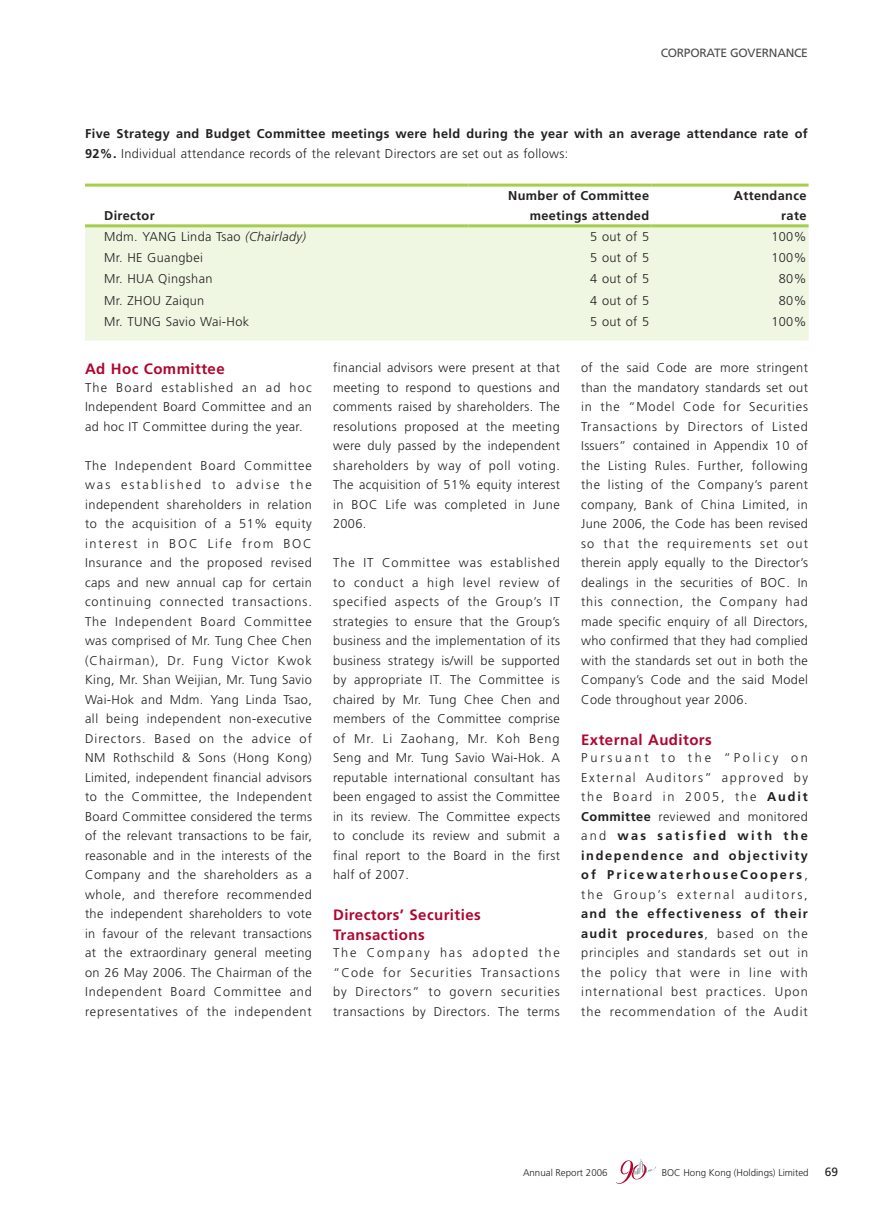
<style>
.page{position:relative;width:893px;height:1212px;background:#fff}
.page>*{position:absolute;margin:0;border:0;box-sizing:border-box;transform-origin:0 0}
._01_Heading{font:700 15px/19.5px "Frutiger";letter-spacing:.03em;color:#b00630}
._05_Bodytext{font:300 12.75px/19.5px "Frutiger";letter-spacing:.03em;color:#231f20;text-align:justify}
._05_Bodytext-2{font:700 12.75px/19.5px "Frutiger";letter-spacing:.03em;color:#231f20}
.t1{font:12px "Frutiger";letter-spacing:-.02em;color:#4b4c4d}
.t2{font:12px "Frutiger";color:#231f20}
.t3{font:300 9.75px "Frutiger";color:#231f20}
.s1{font-weight:300}
.s2{font-style:italic}
.s3{font-weight:700}
</style>
<div class="page">
<svg style="left:616px;top:1158px;width:40px;height:26px"></svg>
<div style="left:85px;top:227px;width:724px;height:114px;background:#eff6e2"></div>
<hr style="left:85px;top:184px;width:383px;height:3px;background:#a4ce4c">
<hr style="left:468px;top:184px;width:183px;height:3px;background:#a4ce4c">
<hr style="left:651px;top:184px;width:158px;height:3px;background:#a4ce4c">
<hr style="left:85px;top:224px;width:383px;height:3px;background:#a4ce4c">
<hr style="left:468px;top:224px;width:183px;height:3px;background:#a4ce4c">
<hr style="left:651px;top:224px;width:158px;height:3px;background:#a4ce4c">
<p class="t1" style="left:661px;top:46px;width:149px">CORPORATE G OVERNANCE</p>
<p class="_05_Bodytext-2" style="left:85px;top:124px;width:724px">Five Strategy and Budget Committee meetings were held during the year with an average attendance rate of<br>92%. <span class="s1">Individual attendance records of the relevant Directors are set out as follows:</span></p>
<p class="_05_Bodytext-2" style="left:104px;top:205px;width:52px">Director</p>
<p class="_05_Bodytext-2" style="left:508px;top:186px;width:143px;text-align:right">Number of Committee meetings attended</p>
<p class="_05_Bodytext-2" style="left:734px;top:186px;width:74px">Attendance</p>
<p class="_05_Bodytext-2" style="left:781px;top:205px;width:27px">rate</p>
<p class="_05_Bodytext" style="left:104px;top:227px;width:203px">Mdm. YANG Linda Tsao <span class="s2">(Chairlady)</span></p>
<p class="_05_Bodytext" style="left:590px;top:227px;width:60px">5 out of 5</p>
<p class="_05_Bodytext" style="left:771px;top:227px;width:37px">100%</p>
<p class="_05_Bodytext" style="left:104px;top:248px;width:100px">Mr. HE Guangbei</p>
<p class="_05_Bodytext" style="left:590px;top:248px;width:60px">5 out of 5</p>
<p class="_05_Bodytext" style="left:771px;top:248px;width:37px">100%</p>
<p class="_05_Bodytext" style="left:104px;top:269px;width:110px">Mr. HUA Qingshan</p>
<p class="_05_Bodytext" style="left:590px;top:269px;width:60px">4 out of 5</p>
<p class="_05_Bodytext" style="left:779px;top:269px;width:29px">80%</p>
<p class="_05_Bodytext" style="left:104px;top:290px;width:102px">Mr. ZHOU Zaiqun</p>
<p class="_05_Bodytext" style="left:590px;top:290px;width:60px">4 out of 5</p>
<p class="_05_Bodytext" style="left:779px;top:290px;width:29px">80%</p>
<p class="_05_Bodytext" style="left:104px;top:312px;width:147px">Mr. TUNG Savio Wai-Hok</p>
<p class="_05_Bodytext" style="left:590px;top:312px;width:60px">5 out of 5</p>
<p class="_05_Bodytext" style="left:771px;top:312px;width:37px">100%</p>
<p class="_01_Heading" style="left:85px;top:359px;width:141px">Ad Hoc Committee</p>
<p class="_05_Bodytext" style="left:85px;top:378px;width:228px">The Board established an ad hoc Independent Board Committee and an ad hoc IT Committee during the year.</p>
<p class="_05_Bodytext" style="left:85px;top:456px;width:228px">The Independent Board Committee was established to advise the independent shareholders in relation to the acquisition of a 51% equity interest in BOC Life from BOC Insurance and the proposed revised caps and new annual cap for certain continuing connected transactions.<br>The Independent Board Committee was comprised of Mr. Tung Chee Chen (Chairman), Dr. Fung Victor Kwok King, Mr. Shan Weijian, Mr. Tung Savio Wai-Hok and Mdm. Yang Linda Tsao, all being independent non-executive Directors. Based on the advice of NM Rothschild &amp; Sons (Hong Kong)<br>Limited, independent financial advisors to the Committee, the Independent Board Committee considered the terms of the relevant transactions to be fair, reasonable and in the interests of the Company and the shareholders as a whole, and therefore recommended the independent shareholders to vote in favour of the relevant transactions at the extraordinary general meeting on 26 May 2006. The Chairman of the Independent Board Committee and representatives of the independent</p>
<p class="_05_Bodytext" style="left:333px;top:358px;width:228px">financial advisors were present at that meeting to respond to questions and comments raised by shareholders. The resolutions proposed at the meeting were duly passed by the independent shareholders by way of poll voting.<br>The acquisition of 51% equity interest in BOC Life was completed in June 2006.</p>
<p class="_05_Bodytext" style="left:333px;top:553px;width:228px">The IT Committee was established to conduct a high level review of specified aspects of the Group’s IT strategies to ensure that the Group’s business and the implementation of its business strategy is/will be supported by appropriate IT. The Committee is chaired by Mr. Tung Chee Chen and members of the Committee comprise of Mr. Li Zaohang, Mr. Koh Beng Seng and Mr. Tung Savio Wai-Hok. A reputable international consultant has been engaged to assist the Committee in its review. The Committee expects to conclude its review and submit a final report to the Board in the first half of 2007.</p>
<p class="_01_Heading" style="left:333px;top:905px;width:149px">Directors’ Securities<br>Transactions</p>
<p class="_05_Bodytext" style="left:333px;top:943px;width:228px">The Company has adopted the “Code for Securities Transactions by Directors” to govern securities transactions by Directors. The terms</p>
<p class="_05_Bodytext" style="left:581px;top:358px;width:228px">of the said Code are more stringent than the mandatory standards set out in the “Model Code for Securities Transactions by Directors of Listed Issuers” contained in Appendix 10 of the Listing Rules. Further, following the listing of the Company’s parent company, Bank of China Limited, in June 2006, the Code has been revised so that the requirements set out therein apply equally to the Director’s dealings in the securities of BOC. In this connection, the Company had made specific enquiry of all Directors, who confirmed that they had complied with the standards set out in both the Company’s Code and the said Model Code throughout year 2006.</p>
<p class="_01_Heading" style="left:581px;top:730px;width:132px">External Auditors</p>
<p class="_05_Bodytext" style="left:581px;top:748px;width:228px">Pursuant to the “Policy on External Auditors” approved by the Board in 2005, the <span class="s3">Audit Committee</span> reviewed and monitored and <span class="s3">was satisfied with the independence and objectivity of PricewaterhouseCoopers</span>, the Group’s external auditors, <span class="s3">and the effectiveness of their audit procedures</span>, based on the principles and standards set out in the policy that were in line with international best practices. Upon the recommendation of the Audit</p>
<p class="t3" style="left:523px;top:1167px;width:86px">Annual Report 2006</p>
<p class="t3" style="left:662px;top:1167px;width:148px">BOC Hong Kong (Holdings) Limited</p>
<p class="t2" style="left:825px;top:1165px;width:14px">69</p>
</div>
